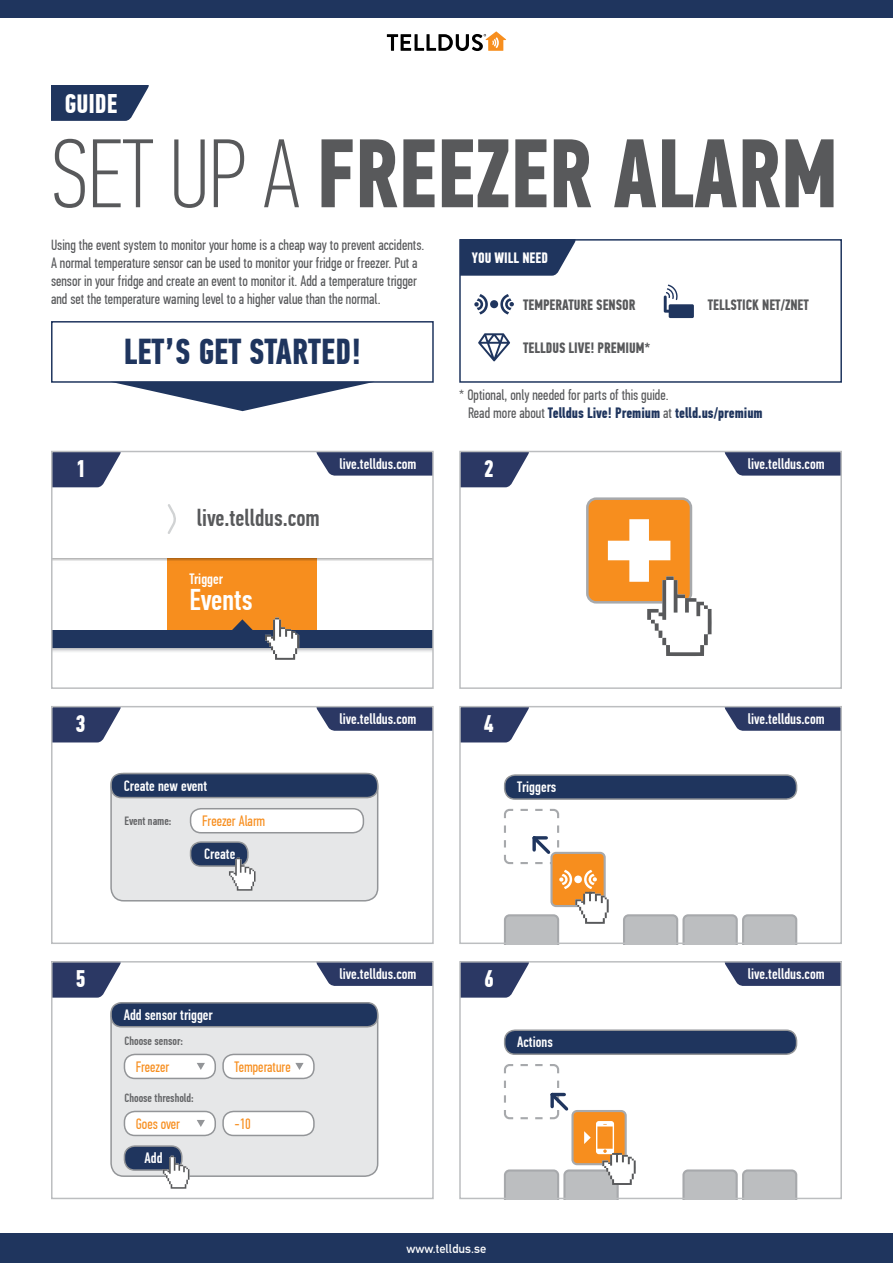
<style>
.page{position:relative;width:893px;height:1263px;background:#fff}
.page>*{position:absolute;margin:0;border:0;box-sizing:border-box;transform-origin:0 0}
.t1{font:700 97.5px "PF Din Text Comp Pro";color:#58595b}
.t2{font:700 36px "PF Din Text Comp Pro";color:#1f355e}
.t3{font:500 30px "PF Din Text Comp Pro";color:#fff}
.t4{font:700 27px "PF Din Text Comp Pro";color:#fff}
.t5{font:500 24px "PF Din Text Comp Pro";color:#58595b}
.t6{font:700 24px "PF Din Text Comp Pro";color:#fff}
.t7{font:15px/18px "PF Din Text Comp Pro";color:#58595b}
.t8{font:500 15px "PF Din Text Comp Pro";color:#fff}
.t9{font:700 15px "PF Din Text Comp Pro";color:#58595b}
.t10{font:15px "PF Din Text Comp Pro";color:#f78e1e}
.t11{font:700 15px "PF Din Text Comp Pro";color:#fff}
.t12{font:700 12.45px "DIN Alternate";color:#fff}
.t13{font:500 12px "PF Din Text Comp Pro";color:#636466}
.s1{font-weight:100}
.s2{font-weight:700;color:#1f355e}
</style>
<div class="page">
<svg style="left:387px;top:31px;width:119px;height:20px"></svg>
<div style="left:0;top:0;width:893px;height:18px;background:#1f355e"></div>
<div style="left:0;top:1233px;width:893px;height:30px;background:#1f355e"></div>
<svg style="left:682px;top:1169px;width:115px;height:27px;background:#bdbfc1"></svg>
<svg style="left:623px;top:914px;width:174px;height:27px;background:#bdbfc1"></svg>
<div style="left:505px;top:1030px;width:291px;height:24px;background:#1f355e;border-radius:10px"></div>
<div style="left:504px;top:1029px;width:293px;height:26px;border:2px solid #939598;border-radius:10px"></div>
<svg style="left:317px;top:709px;width:114px;height:22px;background:#39456e"></svg>
<svg style="left:54px;top:709px;width:67px;height:33px;background:#4b567b"></svg>
<div style="left:51px;top:706px;width:383px;height:238px;border:2px solid #bcbec0"></div>
<div style="left:111px;top:773px;width:267px;height:128px;background:#e6e7e8;border-radius:13px"></div>
<div style="left:110px;top:773px;width:268px;height:128px;border:2px solid #939598;border-radius:13px"></div>
<div style="left:111px;top:1003px;width:267px;height:173px;background:#e6e7e8;border-radius:13px"></div>
<div style="left:110px;top:1002px;width:268px;height:175px;border:2px solid #939598;border-radius:13px"></div>
<div style="left:191px;top:809px;width:172px;height:24px;background:#fff;border-radius:10px"></div>
<div style="left:190px;top:808px;width:174px;height:25px;border:2px solid #939598;border-radius:10px"></div>
<div style="left:124px;top:1054px;width:91px;height:24px;background:#fff;border-radius:10px"></div>
<div style="left:124px;top:1054px;width:92px;height:25px;border:2px solid #939598;border-radius:10px"></div>
<div style="left:124px;top:1111px;width:91px;height:24px;background:#fff;border-radius:10px"></div>
<div style="left:124px;top:1111px;width:92px;height:25px;border:2px solid #939598;border-radius:10px"></div>
<div style="left:223px;top:1054px;width:91px;height:24px;background:#fff;border-radius:10px"></div>
<div style="left:222px;top:1054px;width:93px;height:25px;border:2px solid #939598;border-radius:10px"></div>
<div style="left:223px;top:1111px;width:91px;height:24px;background:#fff;border-radius:10px"></div>
<div style="left:222px;top:1111px;width:93px;height:25px;border:2px solid #939598;border-radius:10px"></div>
<div style="left:111px;top:773px;width:267px;height:24px;background:#1f355e;border-radius:10px"></div>
<div style="left:110px;top:773px;width:268px;height:25px;border:2px solid #939598;border-radius:10px"></div>
<div style="left:505px;top:775px;width:291px;height:24px;background:#1f355e;border-radius:10px"></div>
<div style="left:504px;top:774px;width:293px;height:26px;border:2px solid #939598;border-radius:10px"></div>
<div style="left:111px;top:1003px;width:267px;height:24px;background:#1f355e;border-radius:10px"></div>
<div style="left:110px;top:1002px;width:268px;height:25px;border:2px solid #939598;border-radius:10px"></div>
<div style="left:191px;top:842px;width:57px;height:24px;background:#1f355e;border-radius:10px"></div>
<div style="left:190px;top:841px;width:59px;height:26px;border:2px solid #939598;border-radius:10px"></div>
<div style="left:124px;top:1146px;width:58px;height:24px;background:#1f355e;border-radius:10px"></div>
<div style="left:124px;top:1145px;width:59px;height:26px;border:2px solid #939598;border-radius:10px"></div>
<div style="left:52px;top:630px;width:381px;height:18px;background:#1f355e"></div>
<div style="left:167px;top:555px;width:150px;height:75px;background:#f78e1e"></div>
<svg style="left:232px;top:619px;width:21px;height:11px"></svg>
<svg style="left:54px;top:558px;width:377px;height:3px"></svg>
<div style="left:52px;top:540px;width:381px;height:18px;background:#fff"></div>
<svg style="left:265px;top:618px;width:34px;height:42px"></svg>
<svg style="left:317px;top:454px;width:114px;height:22px;background:#3b476f"></svg>
<svg style="left:54px;top:454px;width:66px;height:33px;background:#485379"></svg>
<div style="left:51px;top:451px;width:383px;height:238px;border:2px solid #bcbec0"></div>
<svg style="left:317px;top:964px;width:114px;height:22px;background:#38446d"></svg>
<svg style="left:54px;top:964px;width:67px;height:34px;background:#4d587d"></svg>
<div style="left:51px;top:961px;width:383px;height:238px;border:2px solid #bcbec0"></div>
<svg style="left:725px;top:454px;width:114px;height:22px;background:#3b4770"></svg>
<svg style="left:462px;top:454px;width:67px;height:33px;background:#4a557b"></svg>
<div style="left:459px;top:451px;width:383px;height:238px;border:2px solid #bcbec0"></div>
<svg style="left:725px;top:709px;width:114px;height:22px;background:#3a466f"></svg>
<svg style="left:462px;top:709px;width:67px;height:33px;background:#4a557a"></svg>
<div style="left:459px;top:706px;width:383px;height:238px;border:2px solid #bcbec0"></div>
<svg style="left:725px;top:964px;width:114px;height:22px;background:#38446e"></svg>
<svg style="left:462px;top:964px;width:67px;height:34px;background:#4c577c"></svg>
<div style="left:459px;top:961px;width:383px;height:238px;border:2px solid #bcbec0"></div>
<svg style="left:51px;top:85px;width:98px;height:36px;background:#35496e"></svg>
<svg style="left:462px;top:242px;width:113px;height:34px;background:#33476c"></svg>
<div style="left:459px;top:239px;width:383px;height:144px;border:2px solid #1f355e"></div>
<div style="left:51px;top:321px;width:383px;height:62px;border:2px solid #1f355e"></div>
<svg style="left:110px;top:382px;width:265px;height:29px"></svg>
<svg style="left:474px;top:294px;width:40px;height:20px"></svg>
<svg style="left:168px;top:504px;width:8px;height:30px"></svg>
<div style="left:587px;top:499px;width:104px;height:103px;background:#f78e1e;border-radius:9px"></div>
<div style="left:586px;top:497px;width:106px;height:107px;border:3px solid #a7a9ac;border-radius:9px"></div>
<svg style="left:608px;top:519px;width:104px;height:137px"></svg>
<svg style="left:229px;top:858px;width:27px;height:33px"></svg>
<svg style="left:163px;top:1156px;width:26px;height:33px"></svg>
<svg style="left:197px;top:1063px;width:8px;height:7px"></svg>
<svg style="left:197px;top:1120px;width:8px;height:7px"></svg>
<svg style="left:295px;top:1063px;width:9px;height:7px"></svg>
<svg style="left:503px;top:808px;width:106px;height:136px"></svg>
<svg style="left:503px;top:1064px;width:133px;height:135px"></svg>
<svg style="left:664px;top:285px;width:30px;height:33px"></svg>
<svg style="left:478px;top:333px;width:32px;height:28px"></svg>
<h3 class="t4" style="left:64px;top:87px;width:55px">GUIDE</h3>
<h1 class="t1" style="left:51px;top:115px;width:788px"><span class="s1">SET UP A</span> FREEZER ALARM</h1>
<p class="t7" style="left:51px;top:236px;width:375px">Using the event system to monitor your home is a cheap way to prevent accidents.<br>A normal temperature sensor can be used to monitor your fridge or freezer. Put a sensor in your fridge and create an event to monitor it. Add a temperature trigger and set the temperature warning level to a higher value than the normal.</p>
<h3 class="t6" style="left:76px;top:454px;width:12px">1</h3>
<h2 class="t2" style="left:124px;top:330px;width:239px">LET’S GET STARTED!</h2>
<h3 class="t5" style="left:197px;top:503px;width:125px">live.telldus.com</h3>
<p class="t8" style="left:189px;top:570px;width:35px">Trigger</p>
<h3 class="t3" style="left:189px;top:583px;width:65px">Events</h3>
<p class="t8" style="left:340px;top:455px;width:78px">live.telldus.com</p>
<p class="t11" style="left:472px;top:249px;width:78px">YOU WILL NEED</p>
<p class="t9" style="left:523px;top:295px;width:114px">TEMPERATURE SENSOR</p>
<p class="t9" style="left:523px;top:338px;width:129px">TELLDUS LIVE! PREMIUM*</p>
<p class="t9" style="left:708px;top:295px;width:103px">TELLSTICK NET/ZNET</p>
<p class="t7" style="left:468px;top:386px;width:296px;text-indent:-9px">* Optional, only needed for parts of this guide.<br>Read more about <span class="s2">Telldus Live! Premium</span> at <span class="s2">telld.us/premium</span></p>
<h3 class="t6" style="left:484px;top:454px;width:12px">2</h3>
<p class="t8" style="left:748px;top:455px;width:78px">live.telldus.com</p>
<h3 class="t6" style="left:76px;top:709px;width:12px">3</h3>
<p class="t8" style="left:340px;top:710px;width:78px">live.telldus.com</p>
<h3 class="t6" style="left:484px;top:709px;width:12px">4</h3>
<p class="t8" style="left:748px;top:710px;width:78px">live.telldus.com</p>
<p class="t8" style="left:124px;top:777px;width:85px">Create new event</p>
<p class="t8" style="left:517px;top:778px;width:40px">Triggers</p>
<p class="t13" style="left:125px;top:814px;width:48px">Event name:</p>
<p class="t10" style="left:202px;top:812px;width:65px">Freezer Alarm</p>
<p class="t8" style="left:204px;top:845px;width:33px">Create</p>
<h3 class="t6" style="left:76px;top:964px;width:12px">5</h3>
<p class="t8" style="left:124px;top:1006px;width:91px">Add sensor trigger</p>
<p class="t13" style="left:125px;top:1034px;width:60px">Choose sensor:</p>
<p class="t10" style="left:136px;top:1058px;width:35px">Freezer</p>
<p class="t13" style="left:125px;top:1091px;width:71px">Choose threshold:</p>
<p class="t10" style="left:136px;top:1115px;width:46px">Goes over</p>
<p class="t8" style="left:145px;top:1149px;width:20px">Add</p>
<p class="t10" style="left:234px;top:1058px;width:58px">Temperature</p>
<p class="t10" style="left:234px;top:1115px;width:18px">-10</p>
<p class="t8" style="left:340px;top:965px;width:78px">live.telldus.com</p>
<h3 class="t6" style="left:484px;top:964px;width:12px">6</h3>
<p class="t8" style="left:517px;top:1033px;width:37px">Actions</p>
<p class="t12" style="left:407px;top:1239px;width:81px">www.telldus.se</p>
<p class="t8" style="left:748px;top:965px;width:78px">live.telldus.com</p>
</div>
